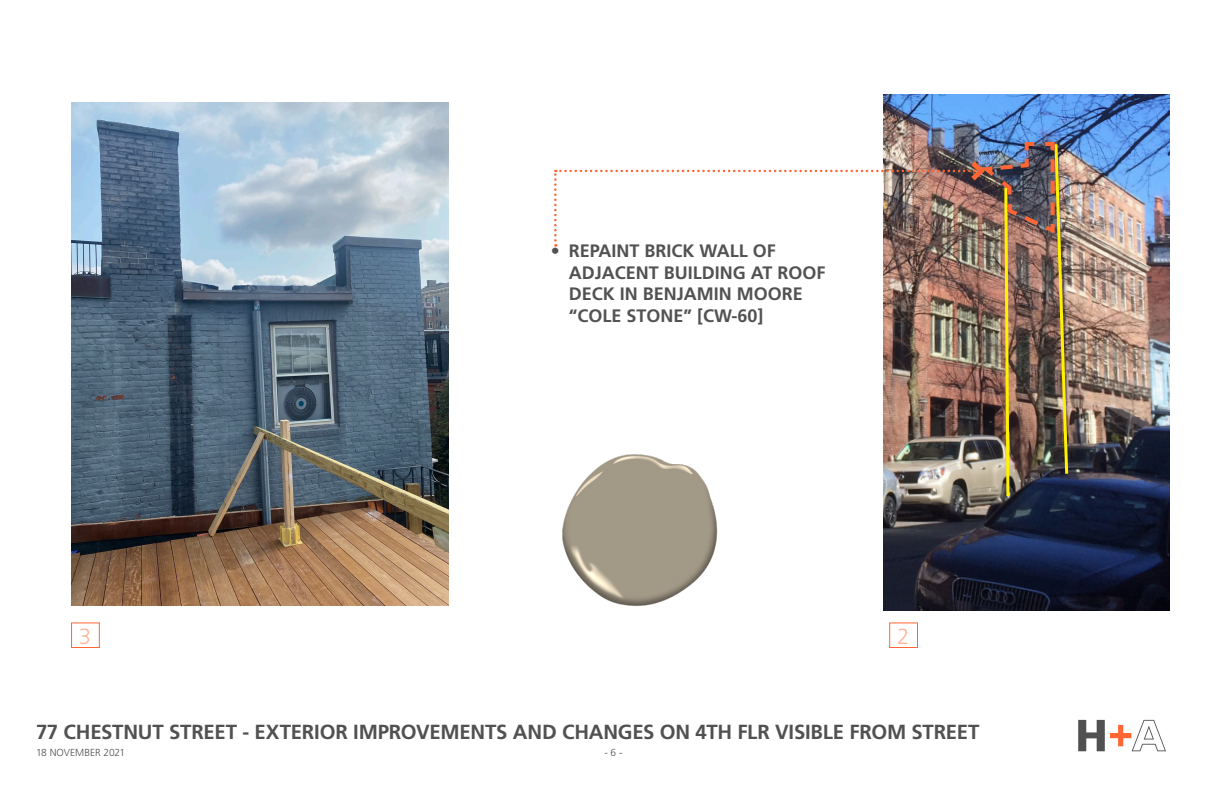
<style>
.page{position:relative;width:1224px;height:792px;background:#fff}
.page>*{position:absolute;margin:0;border:0;box-sizing:border-box;transform-origin:0 0}
.t1{font:300 22px "Frutiger LT Std";color:#ffb399}
.Paragraph_Style_4{font:700 20.4px "Frutiger LT Std";letter-spacing:-.01em;color:#515151}
.t2{font:700 18px/21.6px "Frutiger LT Std";color:#515251}
.t3{font:300 10.2px "Frutiger LT Std";letter-spacing:-.015em;color:#515151}
</style>
<div class="page">
<svg style="left:1078px;top:720px;width:88px;height:31px"></svg>
<img style="left:883px;top:94px;width:287px;height:516px">
<div style="left:889px;top:622px;width:29px;height:26px;border:1px solid #f63"></div>
<div style="left:71px;top:622px;width:29px;height:26px;border:1px solid #f63"></div>
<img style="left:562px;top:499px;width:156px;height:107px">
<img style="left:554px;top:140px;width:516px;height:359px">
<img style="left:71px;top:103px;width:377px;height:503px">
<p class="t2" style="left:569px;top:240px;width:258px;text-indent:-18px">• REPAINT BRICK WALL OF<br>ADJACENT BUILDING AT ROOF<br>DECK IN BENJAMIN MOORE “COLE STONE” [CW-60]</p>
<p class="t1" style="left:79px;top:624px;width:14px">3</p>
<p class="t1" style="left:897px;top:624px;width:14px">2</p>
<p class="Paragraph_Style_4" style="left:36px;top:720px;width:945px">77 CHESTNUT STREET - EXTERIOR IMPROVEMENTS AND CHANGES ON 4TH FLR VISIBLE FROM STREET</p>
<p class="t3" style="left:36px;top:747px;width:91px">18 NOVEMBER 2021</p>
<p class="t3" style="left:604px;top:747px;width:20px">- 6 -</p>
</div>
